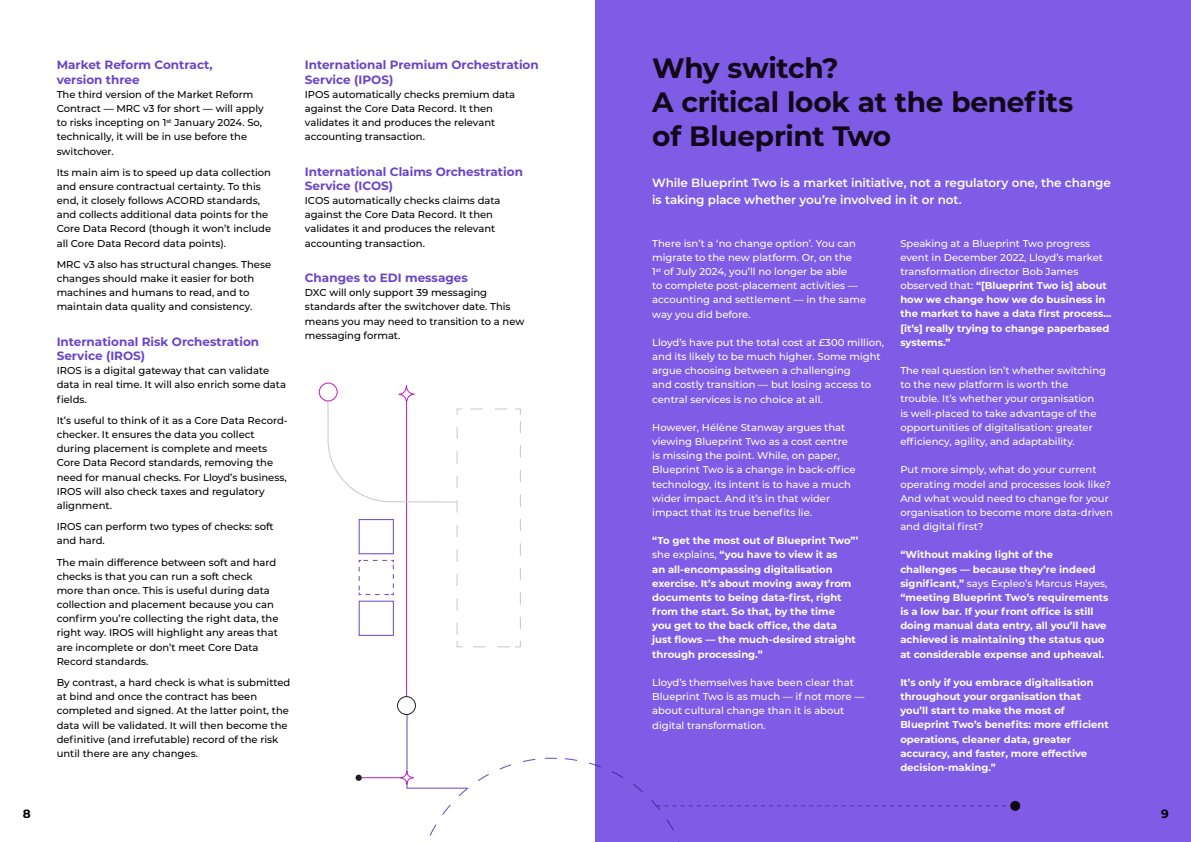
<style>
.page{position:relative;width:1191px;height:842px;background:#fff}
.page>*{position:absolute;margin:0;border:0;box-sizing:border-box;transform-origin:0 0}
.t1{font:700 28px/34px "Montserrat";letter-spacing:-.01em;color:#120619}
.t2{font:700 12px/14.2px "Montserrat";color:#6945c7}
.t3{font:600 12px/17px "Montserrat";letter-spacing:-.01em;color:#fff}
.t4{font:700 12px "Montserrat";color:#000}
.t5{font:500 10px/14.2px "Montserrat";color:#000}
.t6{font:500 10px/14.2px "Montserrat";color:#fff}
.t7{font:700 10px/14.2px "Montserrat";color:#fff}
.s1{font-weight:500}
</style>
<div class="page">
<div style="left:595px;top:0;width:596px;height:842px;background:#805ce6"></div>
<div style="left:319px;top:383px;width:19px;height:18px;border:1px solid #bd21bf;border-radius:50%"></div>
<div style="left:398px;top:385px;width:17px;height:19px;border:1px solid #bd21bf;border-radius:50%"></div>
<div style="left:1010px;top:801px;width:10px;height:10px;background:#0d0814;border-radius:50%"></div>
<svg style="left:327px;top:400px;width:687px;height:442px"></svg>
<p class="t4" style="left:23px;top:805px;width:9px">8</p>
<p class="t2" style="left:57px;top:57px;width:157px">Market Reform Contract, version three</p>
<p class="t5" style="left:57px;top:87px;width:208px">The third version of the Market Reform Contract — MRC v3 for short — will apply to risks incepting on 1<sup>st</sup> January 2024. So, technically, it will be in use before the switchover.</p>
<p class="t5" style="left:57px;top:165px;width:216px">Its main aim is to speed up data collection and ensure contractual certainty. To this end, it closely follows ACORD standards, and collects additional data points for the Core Data Record (though it won’t include all Core Data Record data points).</p>
<p class="t5" style="left:57px;top:257px;width:216px">MRC v3 also has structural changes. These changes should make it easier for both machines and humans to read, and to maintain data quality and consistency.</p>
<p class="t2" style="left:57px;top:334px;width:204px">International Risk Orchestration<br>Service (IROS)</p>
<p class="t5" style="left:57px;top:363px;width:231px">IROS is a digital gateway that can validate data in real time. It will also enrich some data fields.</p>
<p class="t5" style="left:57px;top:413px;width:232px">It’s useful to think of it as a Core Data Record&shy;checker. It ensures the data you collect during placement is complete and meets Core Data Record standards, removing the need for manual checks. For Lloyd’s business, IROS will also check taxes and regulatory alignment.</p>
<p class="t5" style="left:57px;top:519px;width:218px">IROS can perform two types of checks: soft and hard.</p>
<p class="t5" style="left:57px;top:554px;width:223px">The main difference between soft and hard checks is that you can run a soft check more than once. This is useful during data collection and placement because you can confirm you’re collecting the right data, the right way. IROS will highlight any areas that are incomplete or don’t meet Core Data Record standards.</p>
<p class="t5" style="left:57px;top:675px;width:235px">By contrast, a hard check is what is submitted at bind and once the contract has been completed and signed. At the latter point, the data will be validated. It will then become the definitive (and irrefutable) record of the risk until there are any changes.</p>
<p class="t2" style="left:305px;top:57px;width:235px">International Premium Orchestration<br>Service (IPOS)</p>
<p class="t5" style="left:305px;top:87px;width:212px">IPOS automatically checks premium data against the Core Data Record. It then validates it and produces the relevant accounting transaction.</p>
<p class="t2" style="left:305px;top:164px;width:220px">International Claims Orchestration<br>Service (ICOS)</p>
<p class="t5" style="left:305px;top:193px;width:197px">ICOS automatically checks claims data against the Core Data Record. It then validates it and produces the relevant accounting transaction.</p>
<p class="t2" style="left:305px;top:270px;width:164px">Changes to EDI messages</p>
<p class="t5" style="left:305px;top:285px;width:221px">DXC will only support 39 messaging standards after the switchover date. This means you may need to transition to a new messaging format.</p>
<h1 class="t1" style="left:652px;top:50px;width:422px">Why switch?<br>A critical look at the benefits of Blueprint Two</h1>
<p class="t3" style="left:652px;top:174px;width:460px">While Blueprint Two is a market initiative, not a regulatory one, the change is taking place whether you’re involved in it or not.</p>
<p class="t6" style="left:652px;top:236px;width:215px">There isn’t a ‘no change option’. You can migrate to the new platform. Or, on the<br>1<sup>st</sup> of July 2024, you’ll no longer be able<br>to complete post-placement activities — accounting and settlement — in the same way you did before.</p>
<p class="t6" style="left:652px;top:335px;width:233px">Lloyd’s have put the total cost at £300 million, and its likely to be much higher. Some might argue choosing between a challenging<br>and costly transition — but losing access to central services is no choice at all.</p>
<p class="t6" style="left:652px;top:420px;width:205px">However, Hélène Stanway argues that viewing Blueprint Two as a cost centre is missing the point. While, on paper, Blueprint Two is a change in back-office technology, its intent is to have a much wider impact. And it’s in that wider impact that its true benefits lie.</p>
<p class="t7" style="left:652px;top:533px;width:208px">“To get the most out of Blueprint Two”’ <span class="s1">she explains,</span> “you have to view it as<br>an all-encompassing digitalisation exercise. It’s about moving away from documents to being data-first, right from the start. So that, by the time<br>you get to the back office, the data just flows — the much-desired straight through processing.”</p>
<p class="t6" style="left:652px;top:675px;width:214px">Lloyd’s themselves have been clear that Blueprint Two is as much — if not more — about cultural change than it is about digital transformation.</p>
<p class="t7" style="left:900px;top:235px;width:213px"><span class="s1">Speaking at a Blueprint Two progress event in December 2022, Lloyd’s market transformation director Bob James observed that:</span> “[Blueprint Two is] about how we change how we do business in the market to have a data first process… [it’s] really trying to change paperbased systems.”</p>
<p class="t6" style="left:900px;top:363px;width:207px">The real question isn’t whether switching to the new platform is worth the trouble. It’s whether your organisation<br>is well-placed to take advantage of the opportunities of digitalisation: greater efficiency, agility, and adaptability.</p>
<p class="t6" style="left:900px;top:462px;width:214px">Put more simply, what do your current operating model and processes look like?<br>And what would need to change for your organisation to become more data-driven and digital first?</p>
<p class="t7" style="left:900px;top:547px;width:210px">“Without making light of the challenges — because they’re indeed significant,” <span class="s1">says Expleo’s Marcus Hayes, </span>“meeting Blueprint Two’s requirements is a low bar. If your front office is still doing manual data entry, all you’ll have achieved is maintaining the status quo at considerable expense and upheaval.</p>
<p class="t7" style="left:900px;top:675px;width:210px">It’s only if you embrace digitalisation throughout your organisation that you’ll start to make the most of Blueprint Two’s benefits: more efficient operations, cleaner data, greater accuracy, and faster, more effective decision-making.”</p>
<p class="t4" style="left:1161px;top:805px;width:9px">9</p>
</div>
